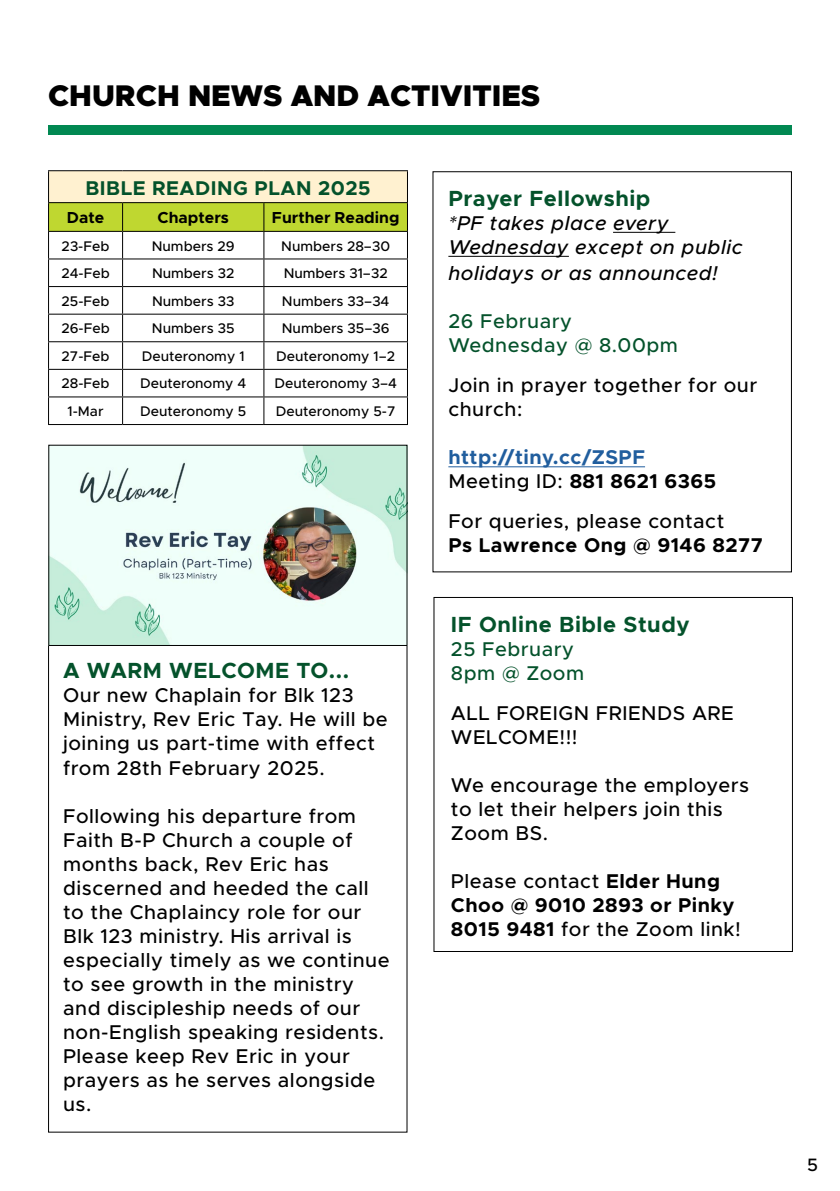
<style>
.page{position:relative;width:840px;height:1191px;background:#fff}
.page>*{position:absolute;margin:0;border:0;box-sizing:border-box;transform-origin:0 0}
.t1{font:900 30px "Metropolis";color:#000}
.t2{font:700 22px "Metropolis";letter-spacing:.025em;color:#04522b}
.t3{font:500 20px/24px "Metropolis";letter-spacing:.025em;color:#000}
.t4{font:700 20px/24px "Metropolis";letter-spacing:.025em;color:#000}
.t5{font:italic 500 20px/24px "Metropolis";letter-spacing:.025em;color:#000}
.t6{font:500 20px/24px "Metropolis";letter-spacing:.025em;color:#04522b}
.t7{font:700 20px/24px "Metropolis";letter-spacing:.025em;color:#215e9e}
.t8{font:700 20px "Metropolis";letter-spacing:.025em;color:#04522b}
.t9{font:500 18px "Metropolis";color:#000}
.t10{font:700 16px "Metropolis";color:#000}
.t11{font:500 14px "Metropolis";color:#000}
.s1{font-weight:500;color:#000}
.s2{color:#000}
.s3{font-weight:500}
</style>
<div class="page">
<div style="left:48px;top:125px;width:743px;height:9px;background:#018852"></div>
<div style="left:48px;top:171px;width:359px;height:32px;background:#fff1d0"></div>
<hr style="left:48px;top:424px;width:74px;height:1px;background:#000">
<hr style="left:122px;top:424px;width:142px;height:1px;background:#000">
<hr style="left:264px;top:424px;width:144px;height:1px;background:#000">
<hr style="left:48px;top:170px;width:74px;height:1px;background:#000">
<hr style="left:48px;top:171px;width:1px;height:31px;background:#000">
<hr style="left:122px;top:170px;width:142px;height:1px;background:#000">
<hr style="left:264px;top:170px;width:144px;height:1px;background:#000">
<hr style="left:407px;top:171px;width:1px;height:31px;background:#000">
<hr style="left:48px;top:202px;width:74px;height:1px;background:#000">
<hr style="left:122px;top:202px;width:142px;height:1px;background:#000">
<hr style="left:264px;top:202px;width:144px;height:1px;background:#000">
<svg style="left:48px;top:203px;width:360px;height:221px"></svg>
<hr style="left:48px;top:231px;width:74px;height:1px;background:#000">
<hr style="left:122px;top:231px;width:142px;height:1px;background:#000">
<hr style="left:264px;top:231px;width:144px;height:1px;background:#000">
<hr style="left:612px;top:232px;width:63px;height:1px;background:#000">
<hr style="left:448px;top:256px;width:120px;height:1px;background:#000">
<hr style="left:448px;top:466px;width:196px;height:1px;background:#215e9e">
<div style="left:48px;top:608px;width:359px;height:524px;background:#fff;border:1px solid #000"></div>
<img style="left:50px;top:447px;width:355px;height:197px">
<div style="left:48px;top:445px;width:359px;height:201px;border:1px solid #000"></div>
<div style="left:433px;top:597px;width:359px;height:355px;border:1px solid #000"></div>
<h1 class="t1" style="left:48px;top:76px;width:493px">CHURCH NEWS AND ACTIVITIES</h1>
<p class="t8" style="left:85px;top:175px;width:286px">BIBLE READING PLAN 2025</p>
<p class="t10" style="left:67px;top:208px;width:39px">Date</p>
<p class="t10" style="left:157px;top:208px;width:73px">Chapters</p>
<p class="t10" style="left:272px;top:208px;width:129px">Further Reading</p>
<p class="t11" style="left:62px;top:237px;width:49px">23-Feb</p>
<p class="t11" style="left:152px;top:237px;width:84px">Numbers 29</p>
<p class="t11" style="left:281px;top:237px;width:110px">Numbers 28–30</p>
<p class="t11" style="left:61px;top:264px;width:50px">24-Feb</p>
<p class="t11" style="left:152px;top:264px;width:84px">Numbers 32</p>
<p class="t11" style="left:283px;top:264px;width:105px">Numbers 31–32</p>
<p class="t11" style="left:61px;top:292px;width:49px">25-Feb</p>
<p class="t11" style="left:152px;top:292px;width:84px">Numbers 33</p>
<p class="t11" style="left:282px;top:292px;width:109px">Numbers 33–34</p>
<p class="t11" style="left:61px;top:320px;width:50px">26-Feb</p>
<p class="t11" style="left:152px;top:320px;width:84px">Numbers 35</p>
<p class="t11" style="left:281px;top:320px;width:109px">Numbers 35–36</p>
<p class="t11" style="left:62px;top:347px;width:49px">27-Feb</p>
<p class="t11" style="left:142px;top:347px;width:104px">Deuteronomy 1</p>
<p class="t11" style="left:276px;top:347px;width:121px">Deuteronomy 1–2</p>
<p class="t11" style="left:61px;top:375px;width:50px">28-Feb</p>
<p class="t11" style="left:140px;top:375px;width:108px">Deuteronomy 4</p>
<p class="t11" style="left:274px;top:375px;width:124px">Deuteronomy 3–4</p>
<p class="t11" style="left:67px;top:402px;width:37px">1-Mar</p>
<p class="t11" style="left:140px;top:402px;width:107px">Deuteronomy 5</p>
<p class="t11" style="left:276px;top:402px;width:121px">Deuteronomy 5-7</p>
<p class="t2" style="left:63px;top:657px;width:287px">A WARM WELCOME TO...</p>
<p class="t3" style="left:63px;top:683px;width:326px">Our new Chaplain for Blk 123<br>Ministry, Rev Eric Tay. He will be joining us part-time with effect from 28th February 2025.</p>
<p class="t3" style="left:63px;top:803px;width:328px">Following his departure from<br>Faith B-P Church a couple of months back, Rev Eric has discerned and heeded the call to the Chaplaincy role for our<br>Blk 123 ministry. His arrival is especially timely as we continue to see growth in the ministry and discipleship needs of our non-English speaking residents.<br>Please keep Rev Eric in your prayers as he serves alongside us.</p>
<p class="t2" style="left:448px;top:184px;width:203px">Prayer Fellowship</p>
<p class="t5" style="left:448px;top:211px;width:295px">*PF takes place every<br>Wednesday except on public</p>
<p class="t5" style="left:448px;top:261px;width:271px">holidays or as announced!</p>
<p class="t6" style="left:448px;top:309px;width:231px">26 February<br>Wednesday @ 8.00pm</p>
<p class="t3" style="left:448px;top:373px;width:310px">Join in prayer together for our church:</p>
<p class="t7" style="left:448px;top:445px;width:269px">http://tiny.cc/ZSPF<br><span class="s1">Meeting ID:</span> <span class="s2">881 8621 6365</span></p>
<p class="t3" style="left:448px;top:509px;width:277px">For queries, please contact</p>
<p class="t4" style="left:448px;top:533px;width:316px">Ps Lawrence Ong @ 9146 8277</p>
<p class="t2" style="left:450px;top:610px;width:240px">IF Online Bible Study</p>
<p class="t6" style="left:450px;top:637px;width:135px">25 February<br>8pm @ Zoom</p>
<p class="t3" style="left:450px;top:701px;width:284px">ALL FOREIGN FRIENDS ARE<br>WELCOME!!!</p>
<p class="t3" style="left:450px;top:773px;width:299px">We encourage the employers to let their helpers join this<br>Zoom BS.</p>
<p class="t4" style="left:450px;top:869px;width:291px"><span class="s3">Please contact</span> Elder Hung<br>Choo @ 9010 2893 or Pinky<br>8015 9481 <span class="s3">for the Zoom link!</span></p>
<p class="t9" style="left:806px;top:1153px;width:12px">5</p>
</div>
